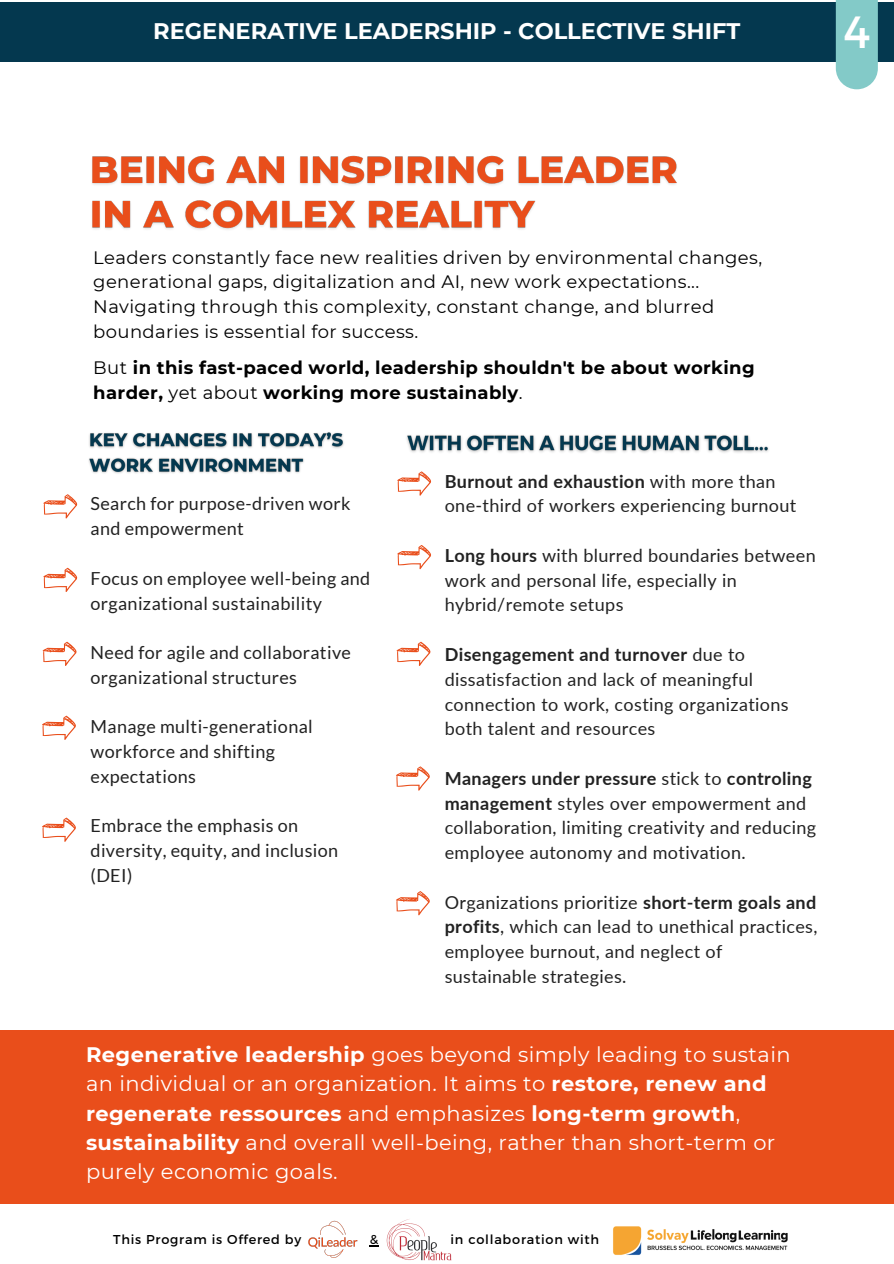
<style>
.page{position:relative;width:894px;height:1264px;background:#fff}
.page>*{position:absolute;margin:0;border:0;box-sizing:border-box;transform-origin:0 0}
.t1{font:45px "Montserrat";color:#fff}
.t2{font:700 22.5px "Montserrat";color:#fff}
.t3{font:21px/29.2px "Montserrat";letter-spacing:.02em;color:#fff}
.t4{font:18px/24.8px "Lato";letter-spacing:.02em;color:#222}
.t5{font:18px/24.8px "Montserrat";letter-spacing:.02em;color:#000}
.t6{font:700 18px/24.8px "Montserrat";letter-spacing:.02em;color:#000}
.t7{font:12.9px "Montserrat";letter-spacing:.06em;color:#000}
.s1{font-weight:400}
.s2{font-weight:700}
</style>
<div class="page">
<div style="left:0;top:2px;width:893px;height:60px;background:#04384f"></div>
<img style="left:308px;top:1220px;width:50px;height:38px">
<img style="left:613px;top:1226px;width:175px;height:29px">
<img style="left:386px;top:1219px;width:66px;height:42px">
<div style="left:0;top:1030px;width:893px;height:174px;background:#e94e1b"></div>
<img style="left:92px;top:155px;width:585px;height:75px">
<svg style="left:43px;top:494px;width:34px;height:24px"></svg>
<img style="left:406px;top:435px;width:363px;height:18px">
<img style="left:89px;top:432px;width:255px;height:42px">
<svg style="left:43px;top:568px;width:34px;height:24px"></svg>
<svg style="left:43px;top:641px;width:33px;height:25px"></svg>
<svg style="left:42px;top:715px;width:34px;height:25px"></svg>
<svg style="left:42px;top:817px;width:34px;height:24px"></svg>
<svg style="left:397px;top:471px;width:34px;height:24px"></svg>
<svg style="left:397px;top:545px;width:34px;height:24px"></svg>
<svg style="left:396px;top:641px;width:34px;height:25px"></svg>
<svg style="left:396px;top:766px;width:33px;height:24px"></svg>
<svg style="left:396px;top:891px;width:33px;height:24px"></svg>
<div style="left:835px;top:0;width:42px;height:89px;background:#83cac8"></div>
<p class="t2" style="left:153px;top:17px;width:588px">REGENERATIVE LEADERSHIP - COLLECTIVE SHIFT</p>
<p class="t1" style="left:843px;top:3px;width:28px">4</p>
<p class="t5" style="left:93px;top:245px;width:670px">Leaders constantly face new realities driven by environmental changes, generational gaps, digitalization and AI, new work expectations...<br>Navigating through this complexity, constant change, and blurred boundaries is essential for success.</p>
<h5 class="t6" style="left:93px;top:355px;width:662px"><span class="s1">But</span> in this fast-paced world, leadership shouldn't be about working harder, <span class="s1">yet about</span> working more sustainably<span class="s1">.</span></h5>
<h5 class="t4" style="left:91px;top:491px;width:261px">Search for purpose-driven work and empowerment</h5>
<h5 class="t4" style="left:91px;top:565px;width:281px">Focus on employee well-being and organizational sustainability</h5>
<h5 class="t4" style="left:91px;top:639px;width:262px">Need for agile and collaborative organizational structures</h5>
<p class="t4" style="left:91px;top:714px;width:224px">Manage multi-generational workforce and shifting expectations</p>
<p class="t4" style="left:91px;top:813px;width:249px">Embrace the emphasis on diversity, equity, and inclusion (DEI)</p>
<p class="t4" style="left:444px;top:468px;width:353px"><span class="s2">Burnout and exhaustion</span> with more than one-third of workers experiencing burnout</p>
<p class="t4" style="left:444px;top:542px;width:372px"><span class="s2">Long hours</span> with blurred boundaries between work and personal life, especially in hybrid/remote setups</p>
<p class="t4" style="left:444px;top:641px;width:345px"><span class="s2">Disengagement and turnover</span> due to dissatisfaction and lack of meaningful connection to work, costing organizations both talent and resources</p>
<p class="t4" style="left:444px;top:765px;width:373px"><span class="s2">Managers under pressure</span> stick to <span class="s2">controling management</span> styles over empowerment and collaboration, limiting creativity and reducing employee autonomy and motivation.</p>
<h5 class="t4" style="left:444px;top:889px;width:374px">Organizations prioritize <span class="s2">short-term goals and profits</span>, which can lead to unethical practices, employee burnout, and neglect of sustainable strategies.</h5>
<p class="t3" style="left:86px;top:1039px;width:706px"><span class="s2">Regenerative leadership</span> goes beyond simply leading to sustain an individual or an organization. It aims to <span class="s2">restore, renew and regenerate ressources</span> and emphasizes <span class="s2">long-term growth</span>, <span class="s2">sustainability</span> and overall well-being, rather than short-term or purely economic goals.</p>
<p class="t7" style="left:113px;top:1230px;width:189px">This Program is Offered by</p>
<h5 class="t7" style="left:370px;top:1230px;width:10px">&amp;</h5>
<h2 class="t7" style="left:450px;top:1230px;width:150px">in collaboration with</h2>
</div>
